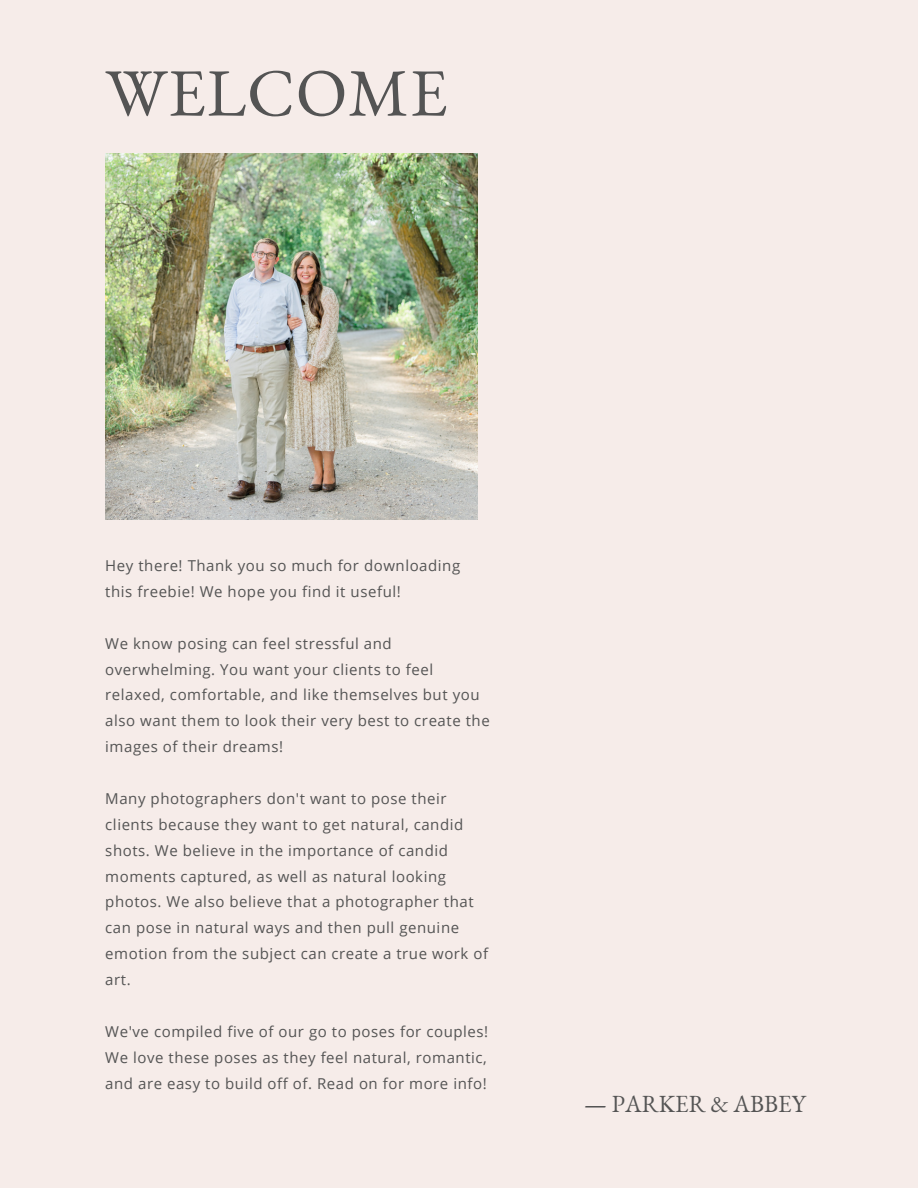
<style>
.page{position:relative;width:918px;height:1188px;background:#f6ece9}
.page>*{position:absolute;margin:0;border:0;box-sizing:border-box;transform-origin:0 0}
.t1{font:67.5px "EB Garamond";letter-spacing:.01em;color:#545454}
.t2{font:24px "EB Garamond";color:#545454}
.t3{font:15px/25.8px "Open Sans";letter-spacing:.035em;color:#545454}
</style>
<div class="page">
<img style="left:105px;top:153px;width:373px;height:366px">
<p class="t1" style="left:105px;top:47px;width:344px">WELCOME</p>
<p class="t3" style="left:105px;top:552px;width:356px">Hey there! Thank you so much for downloading this freebie! We hope you find it useful!</p>
<p class="t3" style="left:105px;top:630px;width:386px">We know posing can feel stressful and overwhelming. You want your clients to feel relaxed, comfortable, and like themselves but you also want them to look their very best to create the images of their dreams!</p>
<p class="t3" style="left:105px;top:785px;width:384px">Many photographers don't want to pose their clients because they want to get natural, candid shots. We believe in the importance of candid moments captured, as well as natural looking photos. We also believe that a photographer that can pose in natural ways and then pull genuine emotion from the subject can create a true work of art.</p>
<p class="t3" style="left:105px;top:1018px;width:384px;text-align:justify">We've compiled five of our go to poses for couples!<br>We love these poses as they feel natural, romantic, and are easy to build off of. Read on for more info!</p>
<p class="t2" style="left:584px;top:1087px;width:223px">— PARKER &amp; ABBEY</p>
</div>
